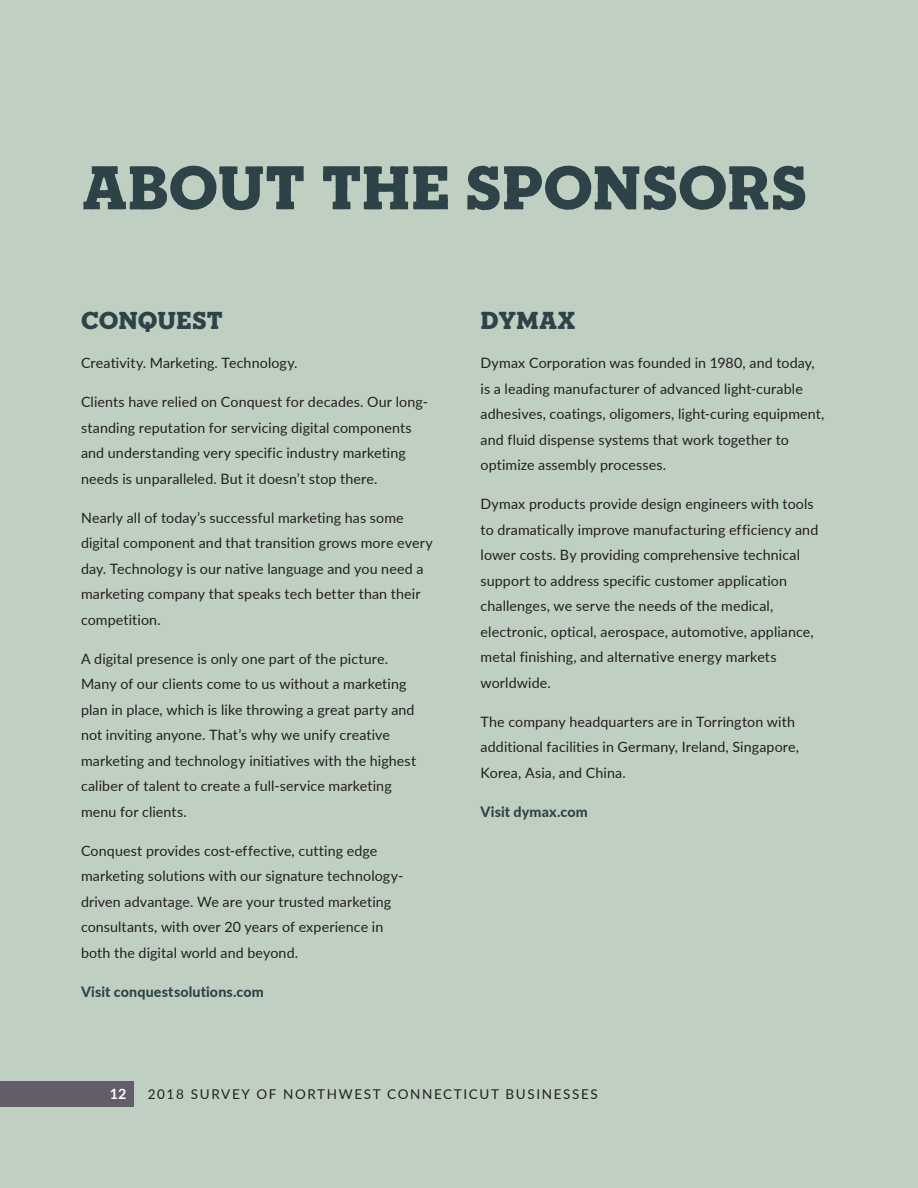
<style>
.page{position:relative;width:918px;height:1188px;background:#bfd0c2}
.page>*{position:absolute;margin:0;border:0;box-sizing:border-box;transform-origin:0 0}
.t1{font:900 58.5px "Sonder Slab";letter-spacing:-.015em;color:#2d4347}
.t2{font:900 23.25px "Sonder Slab";letter-spacing:-.01em;color:#2d4347}
.t3{font:14.25px/25.5px "Lato";letter-spacing:.01em;color:#231f20}
.t4{font:800 14.25px "Lato";letter-spacing:.01em;color:#2d4347}
.t5{font:700 14.25px "Lato";color:#fff}
.t6{font:13.5px "Lato";letter-spacing:.12em;color:#231f20}
</style>
<div class="page">
<div style="left:0;top:1082px;width:133px;height:25px;background:#635d6a"></div>
<h1 class="t1" style="left:81px;top:162px;width:728px">ABOUT THE SPONSORS</h1>
<h2 class="t2" style="left:81px;top:310px;width:143px">CONQUEST</h2>
<p class="t3" style="left:81px;top:350px;width:218px">Creativity. Marketing. Technology.</p>
<p class="t3" style="left:81px;top:389px;width:348px">Clients have relied on Conquest for decades. Our long&shy;standing reputation for servicing digital components and understanding very specific industry marketing needs is unparalleled. But it doesn’t stop there.</p>
<p class="t3" style="left:81px;top:504px;width:353px">Nearly all of today’s successful marketing has some digital component and that transition grows more every day. Technology is our native language and you need a marketing company that speaks tech better than their competition.</p>
<p class="t3" style="left:81px;top:645px;width:337px">A digital presence is only one part of the picture.<br>Many of our clients come to us without a marketing plan in place, which is like throwing a great party and not inviting anyone. That’s why we unify creative marketing and technology initiatives with the highest caliber of talent to create a full-service marketing menu for clients.</p>
<p class="t3" style="left:81px;top:837px;width:324px">Conquest provides cost-effective, cutting edge marketing solutions with our signature technology&shy;driven advantage. We are your trusted marketing consultants, with over 20 years of experience in both the digital world and beyond.</p>
<p class="t4" style="left:81px;top:981px;width:184px">Visit conquestsolutions.com</p>
<h2 class="t2" style="left:481px;top:310px;width:97px">DYMAX</h2>
<p class="t3" style="left:481px;top:350px;width:345px">Dymax Corporation was founded in 1980, and today, is a leading manufacturer of advanced light-curable adhesives, coatings, oligomers, light-curing equipment, and fluid dispense systems that work together to optimize assembly processes.</p>
<p class="t3" style="left:481px;top:491px;width:339px">Dymax products provide design engineers with tools to dramatically improve manufacturing efficiency and lower costs. By providing comprehensive technical support to address specific customer application challenges, we serve the needs of the medical, electronic, optical, aerospace, automotive, appliance, metal finishing, and alternative energy markets worldwide.</p>
<p class="t3" style="left:481px;top:708px;width:320px">The company headquarters are in Torrington with additional facilities in Germany, Ireland, Singapore,<br>Korea, Asia, and China.</p>
<p class="t4" style="left:481px;top:801px;width:109px">Visit dymax.com</p>
<p class="t5" style="left:110px;top:1084px;width:18px">12</p>
<p class="t6" style="left:148px;top:1085px;width:452px">2018 SURVEY OF NORTHWEST CONNECTICUT BUSINESSES</p>
</div>
